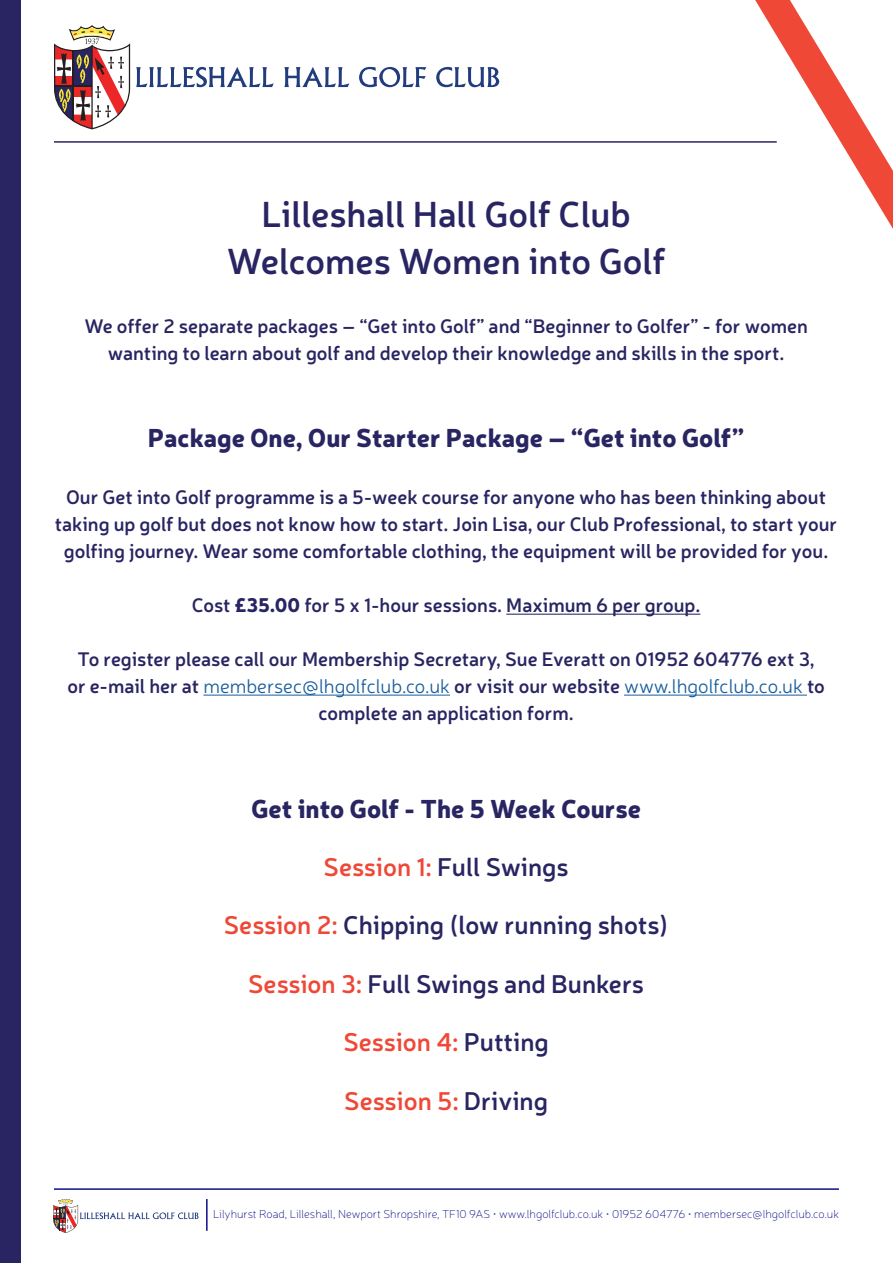
<style>
.page{position:relative;width:893px;height:1263px;background:#fff}
.page>*{position:absolute;margin:0;border:0;box-sizing:border-box;transform-origin:0 0}
.t1{font:600 36px/46.5px "Neris";color:#282562;text-align:center}
.t2{font:600 25.5px "Neris";color:#282562}
.t3{font:900 25.5px "Neris";color:#282562}
.t4{font:600 25.5px "Neris";color:#ef4837}
.t5{font:600 19.5px/27px "Neris";color:#282562;text-align:center}
.t6{font:100 11.55px "Neris";color:#0e1186}
.s1{font-weight:900}
.s2{font-weight:300;color:#175d9e}
.s3{color:#ef4837}
.s4{color:#282562}
</style>
<div class="page">
<hr style="left:54px;top:141px;width:723px;height:2px;background:#282562">
<svg style="left:136px;top:67px;width:138px;height:20px"></svg>
<svg style="left:284px;top:67px;width:65px;height:20px"></svg>
<svg style="left:359px;top:67px;width:67px;height:20px"></svg>
<svg style="left:436px;top:67px;width:63px;height:20px"></svg>
<svg style="left:54px;top:26px;width:76px;height:103px"></svg>
<svg style="left:53px;top:1199px;width:146px;height:34px"></svg>
<hr style="left:206px;top:1199px;width:2px;height:32px;background:#0e1186">
<hr style="left:54px;top:1188px;width:785px;height:2px;background:#0e1186">
<div style="left:0;top:0;width:20px;height:1263px;background:#282562"></div>
<hr style="left:506px;top:614px;width:194px;height:1px;background:#282562">
<hr style="left:203px;top:695px;width:247px;height:1px;background:#175d9e">
<hr style="left:624px;top:695px;width:183px;height:1px;background:#175d9e">
<svg style="left:755px;top:0;width:138px;height:229px"></svg>
<h1 class="t1" style="left:227px;top:189px;width:440px">Lilleshall Hall Golf Club<br>Welcomes Women into Golf</h1>
<p class="t5" style="left:84px;top:311px;width:725px">We offer 2 separate packages – “Get into Golf” and “Beginner to Golfer” - for women wanting to learn about golf and develop their knowledge and skills in the sport.</p>
<h2 class="t3" style="left:148px;top:419px;width:598px">Package One, Our Starter Package – “Get into Golf”</h2>
<p class="t5" style="left:55px;top:482px;width:784px">Our Get into Golf programme is a 5-week course for anyone who has been thinking about taking up golf but does not know how to start. Join Lisa, our Club Professional, to start your golfing journey. Wear some comfortable clothing, the equipment will be provided for you.</p>
<p class="t5" style="left:192px;top:591px;width:510px">Cost <span class="s1">£35.00</span> for 5 x 1-hour sessions. Maximum 6 per group.</p>
<p class="t5" style="left:67px;top:645px;width:759px">To register please call our Membership Secretary, Sue Everatt on 01952 604776 ext 3, or e-mail her at <span class="s2">membersec@lhgolfclub.co.uk</span> or visit our website <span class="s2">www.lhgolfclub.co.uk</span> to complete an application form.</p>
<h2 class="t3" style="left:251px;top:789px;width:392px">Get into Golf - The 5 Week Course</h2>
<h2 class="t2" style="left:324px;top:849px;width:247px"><span class="s3">Session 1:</span> Full Swings</h2>
<h2 class="t2" style="left:224px;top:908px;width:446px"><span class="s3">Session 2:</span> Chipping (low running shots)</h2>
<h2 class="t2" style="left:248px;top:966px;width:397px"><span class="s3">Session 3:</span> Full Swings and Bunkers</h2>
<h2 class="t4" style="left:343px;top:1025px;width:207px">Session 4: <span class="s4">Putting</span></h2>
<h2 class="t4" style="left:344px;top:1083px;width:205px">Session 5: <span class="s4">Driving</span></h2>
<p class="t6" style="left:213px;top:1207px;width:627px">Lilyhurst Road, Lilleshall, Newport Shropshire, TF10 9AS • www.lhgolfclub.co.uk • 01952 604776 • membersec@lhgolfclub.co.uk</p>
</div>
